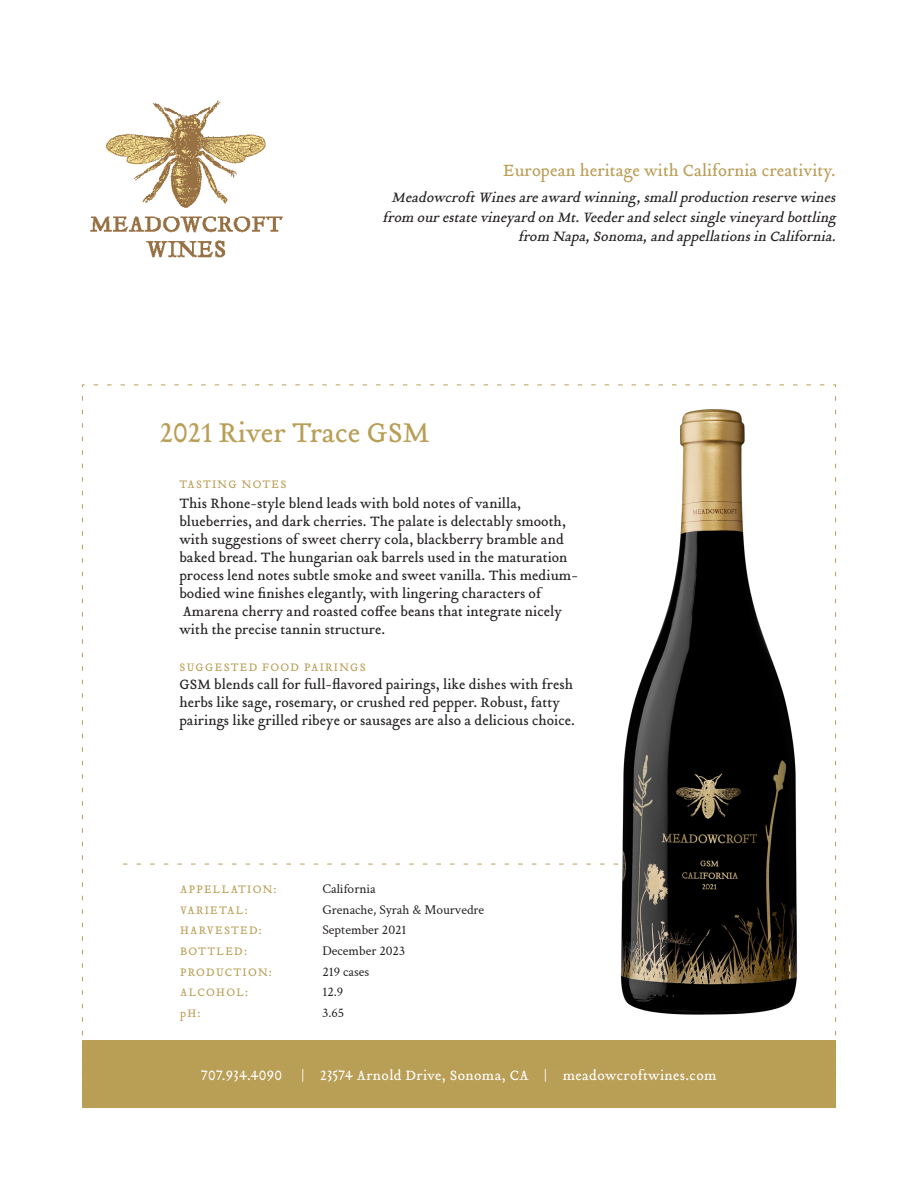
<style>
.page{position:relative;width:918px;height:1188px;background:#fff}
.page>*{position:absolute;margin:0;border:0;box-sizing:border-box;transform-origin:0 0}
.t1{font:30px "Tribute Roman";letter-spacing:-.005em;color:#b99e56}
.t2{font:18px "Tribute Roman";color:#b99e56}
.t3{font:15px/18px "Tribute Roman";color:#231f20}
.t4{font:italic 15px/19.5px "Tribute Roman";color:#231f20;text-align:right}
.t5{font:15px "Tribute Roman";letter-spacing:.02em;color:#fff}
.t6{font:13.5px "Crimson Text";color:#231f20}
.t7{font:12px "Tribute Roman";letter-spacing:.1em;color:#b99e56}
</style>
<div class="page">
<img style="left:90px;top:100px;width:193px;height:158px">
<svg style="left:123px;top:864px;width:493px;height:1px"></svg>
<div style="left:82px;top:1040px;width:754px;height:67px;background:#b99e56"></div>
<img style="left:616px;top:409px;width:182px;height:606px">
<p class="t2" style="left:503px;top:158px;width:334px">European heritage with California creativity.</p>
<p class="t4" style="left:383px;top:188px;width:459px">MeadowcroftWinesareawardwinning,smallproduction reservewines from ourestatevineyardon Mt.Veederandselectsinglevineyardbottling from Nap a,Sonoma,andapp ellationsin California.</p>
<p class="t1" style="left:160px;top:412px;width:271px">2021 River Trace GSM</p>
<p class="t7" style="left:179px;top:476px;width:109px">TASTING NOTES</p>
<p class="t3" style="left:179px;top:495px;width:388px">This Rhone-style blend leads with bold notes of vanilla, blueberries, and dark cherries. The palate is delectably smooth,</p>
<p class="t3" style="left:179px;top:531px;width:386px">with suggestions of sweet cherry cola, blackberry bramble and</p>
<p class="t3" style="left:179px;top:549px;width:390px">baked bread. The hungarian oak barrels used in the maturation</p>
<p class="t3" style="left:179px;top:567px;width:400px">process lend notes subtle smoke and sweet vanilla. This medium-</p>
<p class="t3" style="left:179px;top:585px;width:363px">bodied wine finishes elegantly, with lingering characters of</p>
<p class="t3" style="left:183px;top:603px;width:381px">Amarena cherry and roasted coffee beans that integrate nicely</p>
<p class="t3" style="left:179px;top:621px;width:207px">with the precise tannin structure.</p>
<p class="t7" style="left:179px;top:659px;width:188px">SUGGESTED FOOD PAIRINGS</p>
<p class="t3" style="left:179px;top:675px;width:395px">GSM blends call for full-flavored pairings, like dishes with fresh</p>
<p class="t3" style="left:179px;top:693px;width:382px">herbs like sage, rosemary, or crushed red pepper. Robust, fatty</p>
<p class="t3" style="left:179px;top:711px;width:397px">pairings like grilled ribeye or sausages are also a delicious choice.</p>
<p class="t7" style="left:180px;top:881px;width:98px">APPELLATION:</p>
<p class="t6" style="left:322px;top:879px;width:55px">California</p>
<p class="t7" style="left:180px;top:902px;width:69px">VARIETAL:</p>
<p class="t6" style="left:322px;top:900px;width:163px">Grenache, Syrah &amp; Mourvedre</p>
<p class="t7" style="left:180px;top:922px;width:83px">HARVESTED:</p>
<p class="t6" style="left:322px;top:921px;width:86px">September 2021</p>
<p class="t7" style="left:180px;top:943px;width:68px">BOTTLED:</p>
<p class="t6" style="left:322px;top:941px;width:84px">December 2023</p>
<p class="t7" style="left:180px;top:964px;width:93px">PRODUCTION:</p>
<p class="t6" style="left:322px;top:962px;width:48px">219 cases</p>
<p class="t7" style="left:180px;top:985px;width:70px">ALCOHOL:</p>
<p class="t6" style="left:322px;top:983px;width:22px">12.9</p>
<p class="t7" style="left:180px;top:1005px;width:22px">pH:</p>
<p class="t6" style="left:322px;top:1003px;width:23px">3.65</p>
<p class="t5" style="left:201px;top:1066px;width:517px">707.934.4090 | 23574 Arnold Drive, Sonoma, CA | meadowcroftwines.com</p>
</div>
